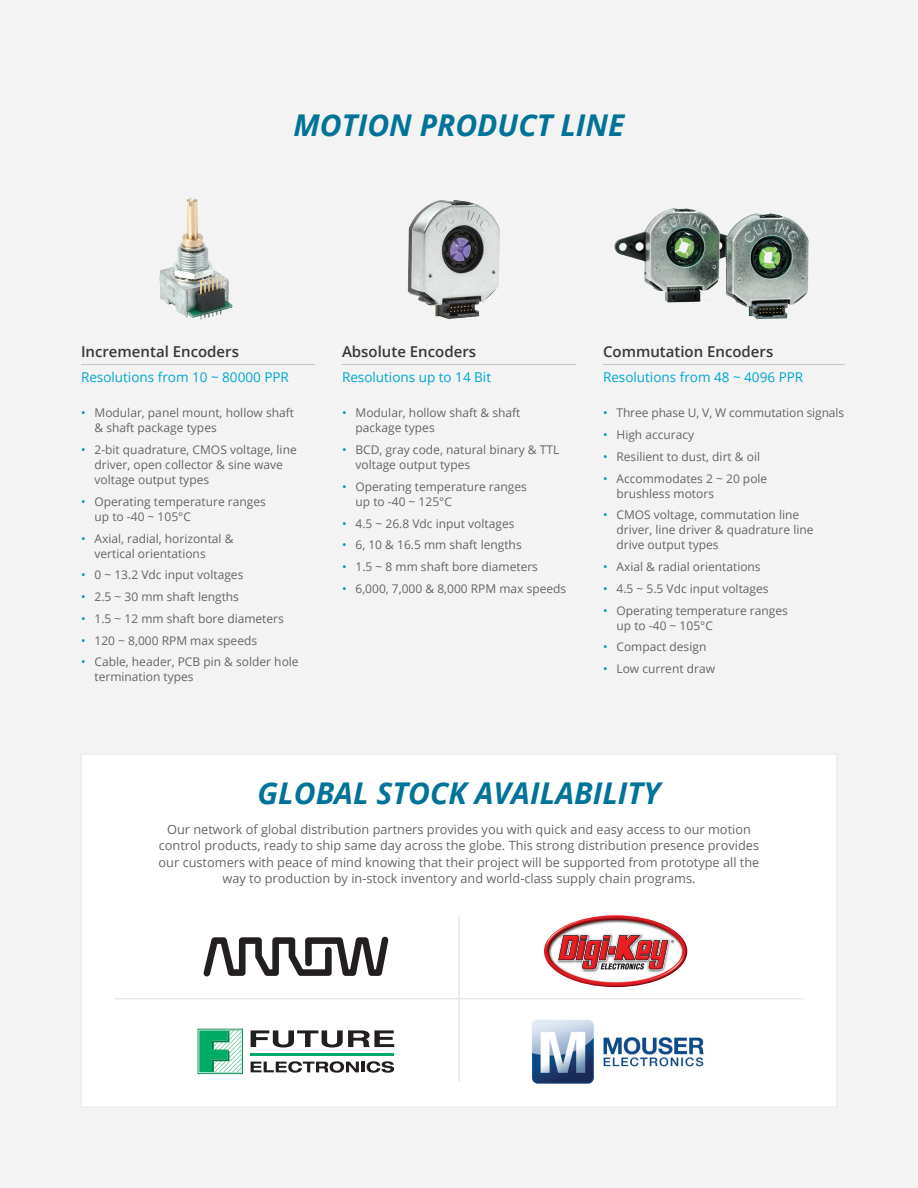
<style>
.page{position:relative;width:918px;height:1188px;background:#f3f3f3}
.page>*{position:absolute;margin:0;border:0;box-sizing:border-box;transform-origin:0 0}
.t1{font:italic 700 30px "Open Sans";color:#007398}
.Product_Spread_H3{font:600 15px "Open Sans";color:#363939}
.Product_Spread_H4{font:13.5px "Open Sans";color:#00a7cf}
.Custom_Power_Body{font:12.75px/16.5px "Open Sans";color:#63666a;text-align:center}
.t2{font:12px/15px "Open Sans";color:#63666a}
.s1{color:#0092b3}
</style>
<div class="page">
<div style="left:81px;top:754px;width:756px;height:353px;background:#fff;border:1px solid #e8e9e7"></div>
<img style="left:544px;top:915px;width:143px;height:72px">
<svg style="left:557px;top:934px;width:117px;height:36px"></svg>
<svg style="left:251px;top:1061px;width:108px;height:12px"></svg>
<hr style="left:361px;top:1062px;width:4px;height:10px;background:#231f20">
<svg style="left:367px;top:1061px;width:27px;height:12px"></svg>
<hr style="left:251px;top:1053px;width:143px;height:3px;background:#00ab66">
<svg style="left:251px;top:1030px;width:143px;height:18px"></svg>
<svg style="left:198px;top:1029px;width:45px;height:45px"></svg>
<img style="left:531px;top:1020px;width:173px;height:64px">
<svg style="left:203px;top:936px;width:186px;height:40px"></svg>
<hr style="left:115px;top:998px;width:688px;height:2px;background:#e8e9e7">
<hr style="left:458px;top:916px;width:2px;height:166px;background:#e8e9e7">
<hr style="left:603px;top:364px;width:242px;height:1px;background:#c6c6c5">
<hr style="left:81px;top:364px;width:234px;height:1px;background:#c6c6c5">
<hr style="left:342px;top:364px;width:234px;height:1px;background:#c6c6c5">
<img style="left:614px;top:208px;width:195px;height:111px">
<img style="left:159px;top:197px;width:74px;height:123px">
<img style="left:407px;top:200px;width:93px;height:119px">
<h2 class="t1" style="left:294px;top:104px;width:333px">MOTION PRODUCT LINE</h2>
<p class="Product_Spread_H3" style="left:81px;top:341px;width:160px">Incremental Encoders</p>
<p class="Product_Spread_H4" style="left:81px;top:368px;width:209px">Resolutions from 10 ~ 80000 PPR</p>
<p class="t2" style="left:94px;top:405px;width:201px;text-indent:-14px"><span class="s1">•</span> Modular, panel mount, hollow shaft &amp; shaft package types</p>
<p class="t2" style="left:94px;top:442px;width:204px;text-indent:-14px"><span class="s1">•</span> 2-bit quadrature, CMOS voltage, line driver, open collector &amp; sine wave voltage output types</p>
<p class="t2" style="left:94px;top:494px;width:173px;text-indent:-14px"><span class="s1">•</span> Operating temperature ranges up to -40 ~ 105°C</p>
<p class="t2" style="left:94px;top:531px;width:141px;text-indent:-14px"><span class="s1">•</span> Axial, radial, horizontal &amp; vertical orientations</p>
<p class="t2" style="left:81px;top:567px;width:164px"><span class="s1">•</span> 0 ~ 13.2 Vdc input voltages</p>
<p class="t2" style="left:81px;top:589px;width:160px"><span class="s1">•</span> 2.5 ~ 30 mm shaft lengths</p>
<p class="t2" style="left:81px;top:611px;width:204px"><span class="s1">•</span> 1.5 ~ 12 mm shaft bore diameters</p>
<p class="t2" style="left:81px;top:633px;width:178px"><span class="s1">•</span> 120 ~ 8,000 RPM max speeds</p>
<p class="t2" style="left:94px;top:654px;width:206px;text-indent:-14px"><span class="s1">•</span> Cable, header, PCB pin &amp; solder hole termination types</p>
<p class="Product_Spread_H3" style="left:342px;top:341px;width:136px">Absolute Encoders</p>
<p class="Product_Spread_H4" style="left:342px;top:368px;width:151px">Resolutions up to 14 Bit</p>
<p class="t2" style="left:356px;top:405px;width:166px;text-indent:-14px"><span class="s1">•</span> Modular, hollow shaft &amp; shaft package types</p>
<p class="t2" style="left:356px;top:442px;width:205px;text-indent:-14px"><span class="s1">•</span> BCD, gray code, natural binary &amp; TTL voltage output types</p>
<p class="t2" style="left:356px;top:479px;width:173px;text-indent:-14px"><span class="s1">•</span> Operating temperature ranges up to -40 ~ 125°C</p>
<p class="t2" style="left:342px;top:516px;width:174px"><span class="s1">•</span> 4.5 ~ 26.8 Vdc input voltages</p>
<p class="t2" style="left:342px;top:537px;width:181px"><span class="s1">•</span> 6, 10 &amp; 16.5 mm shaft lengths</p>
<p class="t2" style="left:342px;top:559px;width:198px"><span class="s1">•</span> 1.5 ~ 8 mm shaft bore diameters</p>
<p class="t2" style="left:342px;top:581px;width:226px"><span class="s1">•</span> 6,000, 7,000 &amp; 8,000 RPM max speeds</p>
<p class="Product_Spread_H3" style="left:603px;top:341px;width:172px">Commutation Encoders</p>
<p class="Product_Spread_H4" style="left:603px;top:368px;width:202px">Resolutions from 48 ~ 4096 PPR</p>
<p class="t2" style="left:603px;top:405px;width:243px"><span class="s1">•</span> Three phase U, V, W commutation signals</p>
<p class="t2" style="left:603px;top:427px;width:93px"><span class="s1">•</span> High accuracy</p>
<p class="t2" style="left:603px;top:449px;width:159px"><span class="s1">•</span> Resilient to dust, dirt &amp; oil</p>
<p class="t2" style="left:616px;top:471px;width:152px;text-indent:-14px"><span class="s1">•</span> Accommodates 2 ~ 20 pole brushless motors</p>
<p class="t2" style="left:616px;top:507px;width:199px;text-indent:-14px"><span class="s1">•</span> CMOS voltage, commutation line driver, line driver &amp; quadrature line drive output types</p>
<p class="t2" style="left:603px;top:559px;width:159px"><span class="s1">•</span> Axial &amp; radial orientations</p>
<p class="t2" style="left:603px;top:581px;width:167px"><span class="s1">•</span> 4.5 ~ 5.5 Vdc input voltages</p>
<p class="t2" style="left:616px;top:603px;width:173px;text-indent:-14px"><span class="s1">•</span> Operating temperature ranges up to -40 ~ 105°C</p>
<p class="t2" style="left:603px;top:639px;width:105px"><span class="s1">•</span> Compact design</p>
<p class="t2" style="left:603px;top:661px;width:114px"><span class="s1">•</span> Low current draw</p>
<h2 class="t1" style="left:258px;top:772px;width:404px">GLOBAL STOCK AVAILABILITY</h2>
<p class="Custom_Power_Body" style="left:159px;top:821px;width:602px">Our network of global distribution partners provides you with quick and easy access to our motion control products, ready to ship same day across the globe. This strong distribution presence provides our customers with peace of mind knowing that their project will be supported from prototype all the way to production by in-stock inventory and world-class supply chain programs.</p>
</div>
